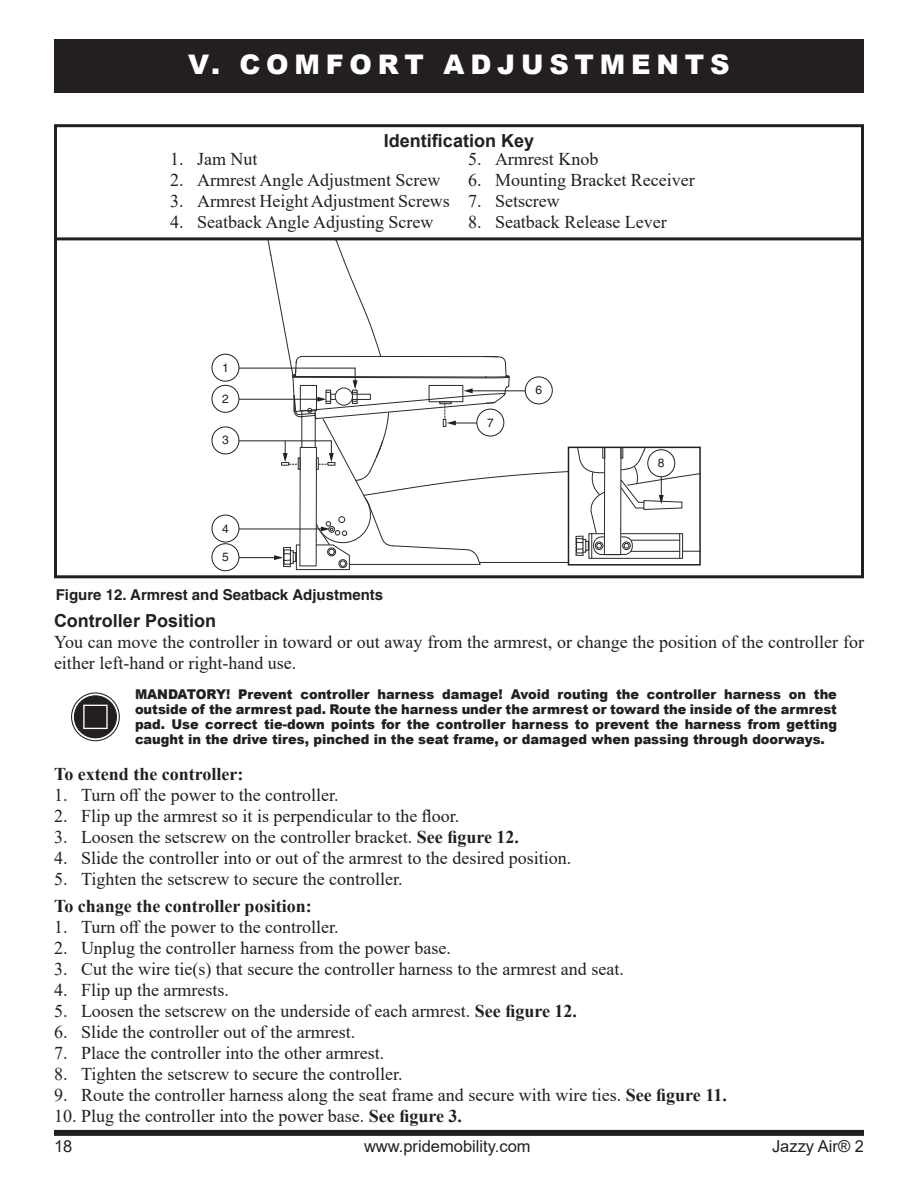
<style>
.page{position:relative;width:918px;height:1188px;background:#fff}
.page>*{position:absolute;margin:0;border:0;box-sizing:border-box;transform-origin:0 0}
.Page_headers{font:900 27px "Arial";letter-spacing:.215em;color:#fff}
.Body_text{font:18px/21px "Times New Roman";color:#231f20}
.Body_text-2{font:700 18px "Times New Roman";color:#231f20}
.Subheading{font:700 18px "Arial";color:#231f20}
.t1{font:16.5px "Arial";color:#231f20}
.Figure_captions{font:700 15px "Helvetica";color:#231f20}
.WARNINGS{font:900 13.5px/15px "Arial";color:#231f20;text-align:justify;scale:.96 1}
.t2{font:12px "Helvetica";color:#231f20}
.s1{font-weight:700}
</style>
<div class="page">
<div style="left:54px;top:39px;width:810px;height:54px;background:#231f20"></div>
<div style="left:54px;top:1130px;width:810px;height:6px;background:#231f20"></div>
<div style="left:74px;top:696px;width:42px;height:42px;background:#231f20;border-radius:50%"></div>
<div style="left:74px;top:696px;width:43px;height:42px;border:1px solid #231f20;border-radius:50%"></div>
<div style="left:71px;top:692px;width:49px;height:49px;border:1px solid #231f20;border-radius:50%"></div>
<svg style="left:83px;top:705px;width:25px;height:24px"></svg>
<div style="left:212px;top:354px;width:27px;height:28px;border:1px solid #231f20;border-radius:50%"></div>
<div style="left:212px;top:427px;width:27px;height:27px;border:1px solid #231f20;border-radius:50%"></div>
<div style="left:212px;top:385px;width:27px;height:28px;border:1px solid #231f20;border-radius:50%"></div>
<div style="left:212px;top:515px;width:27px;height:27px;border:1px solid #231f20;border-radius:50%"></div>
<div style="left:212px;top:543px;width:27px;height:28px;border:1px solid #231f20;border-radius:50%"></div>
<svg style="left:226px;top:240px;width:474px;height:330px"></svg>
<div style="left:648px;top:450px;width:27px;height:27px;background:#fff;border-radius:50%"></div>
<div style="left:647px;top:449px;width:28px;height:28px;border:1px solid #231f20;border-radius:50%"></div>
<div style="left:54px;top:124px;width:810px;height:454px;border:3px solid #231f20"></div>
<hr style="left:56px;top:237px;width:808px;height:3px;background:#231f20">
<p class="Page_headers" style="left:188px;top:45px;width:543px">V. COMFORT ADJUSTMENTS</p>
<p class="Subheading" style="left:384px;top:128px;width:152px">Identification Key</p>
<p class="Body_text" style="left:468px;top:148px;width:132px">5. Armrest Knob</p>
<p class="Body_text" style="left:468px;top:169px;width:228px">6. Mounting Bracket Receiver</p>
<p class="Body_text" style="left:468px;top:190px;width:93px">7. Setscrew</p>
<p class="Body_text" style="left:468px;top:211px;width:200px">8. Seatback Release Lever</p>
<p class="Body_text" style="left:170px;top:148px;width:89px">1. Jam Nut</p>
<p class="Body_text" style="left:170px;top:169px;width:272px">2. Armrest Angle Adjustment Screw</p>
<p class="Body_text" style="left:170px;top:190px;width:281px">3. Armrest Height Adjustment Screws</p>
<p class="Body_text" style="left:170px;top:211px;width:265px">4. Seatback Angle Adjusting Screw</p>
<p class="t2" style="left:222px;top:360px;width:8px">1</p>
<p class="t2" style="left:222px;top:392px;width:8px">2</p>
<p class="t2" style="left:222px;top:433px;width:8px">3</p>
<p class="t2" style="left:222px;top:521px;width:8px">4</p>
<p class="t2" style="left:222px;top:550px;width:8px">5</p>
<p class="Figure_captions" style="left:56px;top:586px;width:329px">Figure 12. Armrest and Seatback Adjustments</p>
<p class="t2" style="left:487px;top:415px;width:8px">7</p>
<p class="t2" style="left:535px;top:383px;width:8px">6</p>
<p class="t2" style="left:658px;top:456px;width:8px">8</p>
<p class="Subheading" style="left:54px;top:608px;width:164px">Controller Position</p>
<p class="Body_text" style="left:54px;top:631px;width:812px">You can move the controller in toward or out away from the armrest, or change the position of the controller for either left-hand or right-hand use.</p>
<p class="WARNINGS" style="left:135px;top:686px;width:733px">MANDATORY! Prevent controller harness damage! Avoid routing the controller harness on the outside of the armrest pad. Route the harness under the armrest or toward the inside of the armrest pad. Use correct tie-down points for the controller harness to prevent the harness from getting caught in the drive tires, pinched in the seat frame, or damaged when passing through doorways.</p>
<p class="Body_text-2" style="left:54px;top:761px;width:191px">To extend the controller:</p>
<p class="Body_text" style="left:54px;top:784px;width:286px">1. Turn off the power to the controller.</p>
<p class="Body_text" style="left:54px;top:805px;width:407px">2. Flip up the armrest so it is perpendicular to the floor.</p>
<p class="Body_text" style="left:54px;top:826px;width:467px">3. Loosen the setscrew on the controller bracket. <span class="s1">See figure 12.</span></p>
<p class="Body_text" style="left:54px;top:847px;width:519px">4. Slide the controller into or out of the armrest to the desired position.</p>
<p class="Body_text" style="left:54px;top:868px;width:350px">5. Tighten the setscrew to secure the controller.</p>
<p class="Body_text-2" style="left:54px;top:893px;width:259px">To change the controller position:</p>
<p class="Body_text" style="left:54px;top:916px;width:286px">1. Turn off the power to the controller.</p>
<p class="Body_text" style="left:54px;top:937px;width:398px">2. Unplug the controller harness from the power base.</p>
<p class="Body_text" style="left:54px;top:958px;width:571px">3. Cut the wire tie(s) that secure the controller harness to the armrest and seat.</p>
<p class="Body_text" style="left:54px;top:979px;width:176px">4. Flip up the armrests.</p>
<p class="Body_text" style="left:54px;top:1000px;width:525px">5. Loosen the setscrew on the underside of each armrest. <span class="s1">See figure 12.</span></p>
<p class="Body_text" style="left:54px;top:1021px;width:303px">6. Slide the controller out of the armrest.</p>
<p class="Body_text" style="left:54px;top:1042px;width:332px">7. Place the controller into the other armrest.</p>
<p class="Body_text" style="left:54px;top:1063px;width:350px">8. Tighten the setscrew to secure the controller.</p>
<p class="Body_text" style="left:54px;top:1084px;width:674px">9. Route the controller harness along the seat frame and secure with wire ties. <span class="s1">See figure 11.</span></p>
<p class="Body_text" style="left:54px;top:1105px;width:410px">10. Plug the controller into the power base. <span class="s1">See figure 3.</span></p>
<p class="t1" style="left:54px;top:1134px;width:20px">18</p>
<p class="t1" style="left:364px;top:1134px;width:168px">www.pridemobility.com</p>
<p class="t1" style="left:772px;top:1134px;width:93px">Jazzy Air® 2</p>
</div>
